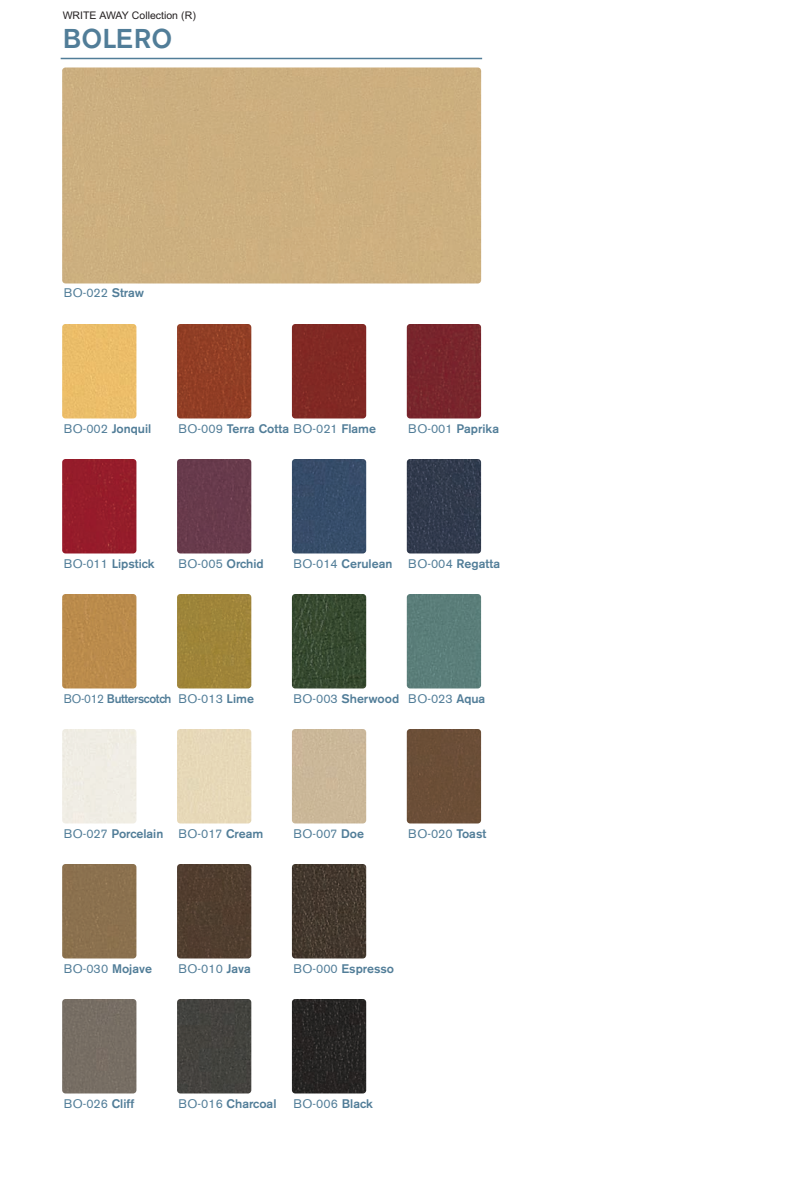
<style>
.page{position:relative;width:792px;height:1188px;background:#fff}
.page>*{position:absolute;margin:0;border:0;box-sizing:border-box;transform-origin:0 0}
.t1{font:500 27px "Akzidenz Grotesk BE";color:#517d98}
.t2{font:500 12.3px "Akzidenz Grotesk BE";color:#517d98}
.t3{font:12.3px "Akzidenz Grotesk BE";color:#517d98}
.t4{font:500 12.3px "Akzidenz Grotesk BE";letter-spacing:-.03em;color:#517d98;scale:.95 1}
.t5{font:10.5px "Arial";color:#231f20}
.s1{font-weight:500}
.s2{font-weight:400}
</style>
<div class="page">
<div style="left:62px;top:68px;width:419px;height:216px;background:#ccaf7f"></div>
<div style="left:62px;top:324px;width:74px;height:94px;background:#ebbd69"></div>
<img style="left:177px;top:324px;width:74px;height:94px">
<div style="left:292px;top:324px;width:74px;height:94px;background:#812924"></div>
<div style="left:406px;top:324px;width:75px;height:94px;background:#78252c"></div>
<div style="left:62px;top:459px;width:74px;height:95px;background:#961c2a"></div>
<div style="left:177px;top:459px;width:74px;height:95px;background:#683b4c"></div>
<div style="left:292px;top:459px;width:74px;height:95px;background:#364c69"></div>
<img style="left:406px;top:459px;width:75px;height:95px">
<div style="left:62px;top:594px;width:74px;height:94px;background:#bb8b4c"></div>
<div style="left:177px;top:594px;width:74px;height:94px;background:#9f8439"></div>
<img style="left:292px;top:594px;width:74px;height:94px">
<div style="left:406px;top:594px;width:75px;height:94px;background:#5b7e7a"></div>
<div style="left:292px;top:729px;width:74px;height:95px;background:#cbb799"></div>
<div style="left:406px;top:729px;width:75px;height:95px;background:#6b4e37"></div>
<div style="left:62px;top:864px;width:74px;height:94px;background:#8b714e"></div>
<img style="left:177px;top:864px;width:74px;height:94px">
<img style="left:292px;top:864px;width:74px;height:94px">
<div style="left:62px;top:999px;width:74px;height:95px;background:#776e64"></div>
<img style="left:177px;top:999px;width:74px;height:95px">
<img style="left:292px;top:999px;width:74px;height:95px">
<hr style="left:61px;top:58px;width:421px;height:1px;background:#517d98">
<p class="t5" style="left:63px;top:9px;width:135px">WRITE AWAY Collection (R )</p>
<h1 class="t1" style="left:63px;top:29px;width:111px">BOLERO</h1>
<p class="t3" style="left:64px;top:288px;width:82px">BO-022 <span class="s1">Straw</span></p>
<p class="t2" style="left:64px;top:424px;width:89px"><span class="s2">BO-002</span> Jonquil</p>
<p class="t2" style="left:178px;top:424px;width:199px"><span class="s2">BO-009</span> Terra Cotta <span class="s2">BO-021</span> Flame</p>
<p class="t2" style="left:408px;top:424px;width:92px"><span class="s2">BO-001</span> Paprika</p>
<p class="t2" style="left:64px;top:559px;width:92px"><span class="s2">BO-011</span> Lipstick</p>
<p class="t3" style="left:178px;top:559px;width:87px">BO-005 <span class="s1">Orchid</span></p>
<p class="t2" style="left:293px;top:559px;width:100px"><span class="s2">BO-014</span> Cerulean</p>
<p class="t2" style="left:408px;top:559px;width:93px"><span class="s2">BO-004</span> Regatta</p>
<p class="t4" style="left:64px;top:694px;width:202px"><span class="s2">BO-012</span> Butterscotch <span class="s2">BO-013</span> Lime</p>
<p class="t3" style="left:293px;top:694px;width:193px">BO-003 <span class="s1">Sherwood</span> BO-023 <span class="s1">Aqua</span></p>
<p class="t2" style="left:64px;top:829px;width:201px"><span class="s2">BO-027</span> Porcelain <span class="s2">BO-017</span> Cream</p>
<p class="t3" style="left:293px;top:829px;width:72px">BO-007 <span class="s1">Doe</span></p>
<p class="t3" style="left:408px;top:829px;width:79px">BO-020 <span class="s1">Toast</span></p>
<p class="t3" style="left:64px;top:964px;width:90px">BO-030 <span class="s1">Mojave</span></p>
<p class="t3" style="left:178px;top:964px;width:74px">BO-010 <span class="s1">Java</span></p>
<p class="t2" style="left:293px;top:964px;width:102px"><span class="s2">BO-000</span> Espresso</p>
<p class="t3" style="left:64px;top:1099px;width:72px">BO-026 <span class="s1">Cliff</span></p>
<p class="t2" style="left:178px;top:1099px;width:99px"><span class="s2">BO-016</span> Charcoal</p>
<p class="t3" style="left:293px;top:1099px;width:81px">BO-006 <span class="s1">Black</span></p>
</div>
